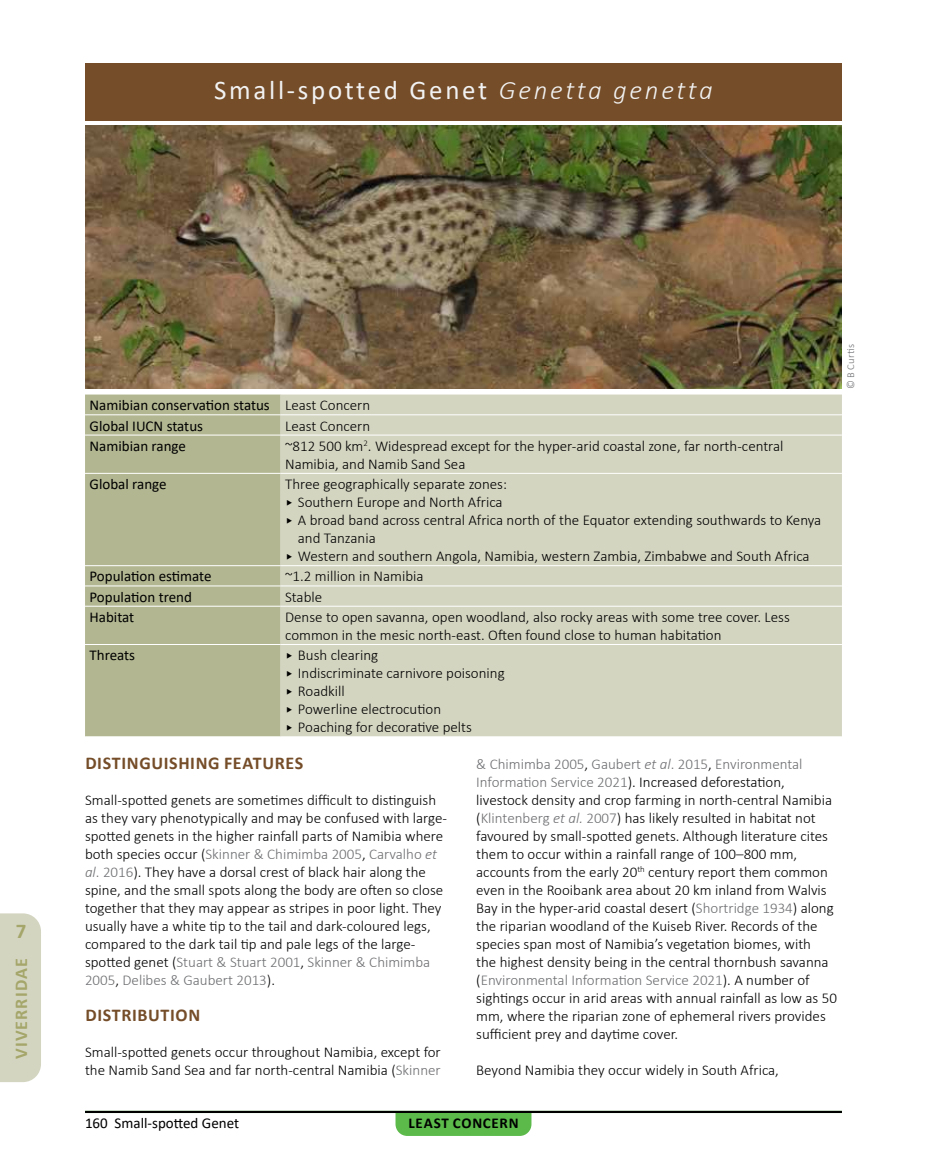
<style>
.page{position:relative;width:927px;height:1166px;background:#fff}
.page>*{position:absolute;margin:0;border:0;box-sizing:border-box;transform-origin:0 0}
.t1{font:27px "Calibri";letter-spacing:.1em;color:#f2f2f2}
.t2{font:700 21px "Calibri";color:#a4a66a}
.t3{font:700 18px "Calibri";letter-spacing:.035em;color:#754d29}
.t4{font:700 18px "Calibri";letter-spacing:.06em;color:#a4a66a}
.t5{font:300 15px/18px "Calibri";color:#000}
.t6{font:15px/20.2px "Calibri";color:#000}
.t7{font:700 15px "Calibri";letter-spacing:.05em;color:#000}
.t8{font:300 10.5px "Calibri";color:#6d6e71}
.s1{font-weight:300;font-style:italic}
.s2{font-weight:300}
.s3{color:#6d6e71}
.s4{font-style:italic;color:#6d6e71}
</style>
<div class="page">
<div style="left:395px;top:1112px;width:136px;height:23px;background:#5bba4a"></div>
<div style="left:85px;top:64px;width:757px;height:57px;background:#754d29"></div>
<div style="left:85px;top:125px;width:757px;height:269px;background:linear-gradient(to right,#fff,#fff)"></div>
<div style="left:85px;top:394px;width:196px;height:342px;background:#b3b791"></div>
<div style="left:281px;top:394px;width:561px;height:342px;background:#d4d5c1"></div>
<hr style="left:85px;top:414px;width:196px;height:1px;background:#fff">
<hr style="left:281px;top:414px;width:561px;height:1px;background:#fff">
<hr style="left:85px;top:434px;width:196px;height:1px;background:#fff">
<hr style="left:281px;top:434px;width:561px;height:1px;background:#fff">
<hr style="left:85px;top:473px;width:196px;height:1px;background:#fff">
<hr style="left:281px;top:473px;width:561px;height:1px;background:#fff">
<hr style="left:85px;top:565px;width:196px;height:1px;background:#fff">
<hr style="left:281px;top:565px;width:561px;height:1px;background:#fff">
<hr style="left:85px;top:585px;width:196px;height:1px;background:#fff">
<hr style="left:281px;top:585px;width:561px;height:1px;background:#fff">
<hr style="left:85px;top:605px;width:196px;height:1px;background:#fff">
<hr style="left:281px;top:605px;width:561px;height:1px;background:#fff">
<hr style="left:85px;top:644px;width:196px;height:1px;background:#fff">
<hr style="left:281px;top:644px;width:561px;height:1px;background:#fff">
<img style="left:85px;top:125px;width:757px;height:263px">
<hr style="left:85px;top:1110px;width:757px;height:2px;background:#000">
<div style="left:0;top:913px;width:41px;height:168px;background:#d4d5c1"></div>
<svg style="left:287px;top:499px;width:5px;height:6px"></svg>
<svg style="left:287px;top:517px;width:5px;height:6px"></svg>
<svg style="left:287px;top:553px;width:5px;height:6px"></svg>
<svg style="left:287px;top:652px;width:5px;height:6px"></svg>
<svg style="left:287px;top:670px;width:5px;height:6px"></svg>
<svg style="left:287px;top:688px;width:5px;height:6px"></svg>
<svg style="left:287px;top:706px;width:5px;height:6px"></svg>
<svg style="left:287px;top:724px;width:5px;height:6px"></svg>
<h1 class="t1" style="left:214px;top:71px;width:500px">Small-spotted Genet <span class="s1">Genetta genetta</span></h1>
<h2 class="t2" style="left:16px;top:915px;width:12px">7</h2>
<p class="t4" style="left:9px;top:1058px;width:102px;rotate:-90deg">VIVERRIDAE</p>
<p class="t6" style="left:90px;top:394px;width:282px">Namibian conservation status <span class="s2">Least Concern<br></span>Global IUCN status</p>
<p class="t5" style="left:285px;top:416px;width:87px">Least Concern</p>
<p class="t6" style="left:90px;top:435px;width:98px">Namibian range</p>
<p class="t5" style="left:285px;top:436px;width:500px">~812 500 km<sup>2</sup>. Widespread except for the hyper-arid coastal zone, far north-central<br>Namibia, and Namib Sand Sea</p>
<p class="t6" style="left:90px;top:473px;width:79px">Global range</p>
<p class="t5" style="left:298px;top:475px;width:525px;text-indent:-13px">Three geographically separate zones:<br>Southern Europe and North Africa<br>A broad band across central Africa north of the Equator extending southwards to Kenya and Tanzania<br>Western and southern Angola, Namibia, western Zambia, Zimbabwe and South Africa</p>
<p class="t6" style="left:90px;top:565px;width:124px">Population estimate</p>
<p class="t5" style="left:285px;top:567px;width:140px">~1.2 million in Namibia</p>
<p class="t6" style="left:90px;top:586px;width:104px">Population trend</p>
<p class="t5" style="left:285px;top:587px;width:39px">Stable</p>
<p class="t6" style="left:90px;top:606px;width:46px">Habitat</p>
<p class="t5" style="left:285px;top:607px;width:506px">Dense to open savanna, open woodland, also rocky areas with some tree cover. Less common in the mesic north-east. Often found close to human habitation</p>
<p class="t6" style="left:90px;top:644px;width:47px">Threats</p>
<p class="t5" style="left:298px;top:646px;width:208px">Bush clearing<br>Indiscriminate carnivore poisoning<br>Roadkill<br>Powerline electrocution<br>Poaching for decorative pelts</p>
<p class="t3" style="left:85px;top:749px;width:220px">DISTINGUISHING FEATURES</p>
<p class="t5" style="left:85px;top:790px;width:364px">Small-spotted genets are sometimes difficult to distinguish as they vary phenotypically and may be confused with large&shy;spotted genets in the higher rainfall parts of Namibia where both species occur (<span class="s3">Skinner &amp; Chimimba 2005</span>, <span class="s3">Carvalho</span> <span class="s4">et al</span><span class="s3">. 2016</span>). They have a dorsal crest of black hair along the spine, and the small spots along the body are often so close together that they may appear as stripes in poor light. They usually have a white tip to the tail and dark-coloured legs, compared to the dark tail tip and pale legs of the large&shy;spotted genet (<span class="s3">Stuart &amp; Stuart 2001</span>, <span class="s3">Skinner &amp; Chimimba 2005</span>, <span class="s3">Delibes &amp; Gaubert 2013</span>).</p>
<p class="t3" style="left:85px;top:1001px;width:116px">DISTRIBUTION</p>
<p class="t5" style="left:85px;top:1042px;width:357px">Small-spotted genets occur throughout Namibia, except for the Namib Sand Sea and far north-central Namibia (<span class="s3">Skinner</span></p>
<p class="t5" style="left:476px;top:754px;width:362px"><span class="s3">&amp; Chimimba 2005</span>, <span class="s3">Gaubert</span> <span class="s4">et al</span><span class="s3">. 2015</span>, <span class="s3">Environmental Information Service 2021</span>). Increased deforestation, livestock density and crop farming in north-central Namibia (<span class="s3">Klintenberg</span> <span class="s4">et al.</span> <span class="s3">2007</span>) has likely resulted in habitat not favoured by small-spotted genets. Although literature cites them to occur within a rainfall range of 100–800 mm, accounts from the early 20<sup>th</sup> century report them common even in the Rooibank area about 20 km inland from Walvis Bay in the hyper-arid coastal desert (<span class="s3">Shortridge 1934</span>) along the riparian woodland of the Kuiseb River. Records of the species span most of Namibia’s vegetation biomes, with<br>the highest density being in the central thornbush savanna (<span class="s3">Environmental Information Service 2021</span>). A number of sightings occur in arid areas with annual rainfall as low as 50 mm, where the riparian zone of ephemeral rivers provides sufficient prey and daytime cover.</p>
<p class="t5" style="left:476px;top:1060px;width:304px">Beyond Namibia they occur widely in South Africa,</p>
<p class="t8" style="left:844px;top:389px;width:47px;rotate:-90deg">© B Curtis</p>
<p class="t6" style="left:85px;top:1112px;width:156px">160 Small-spotted Genet</p>
<p class="t7" style="left:408px;top:1111px;width:112px">LEAST CONCERN</p>
</div>
